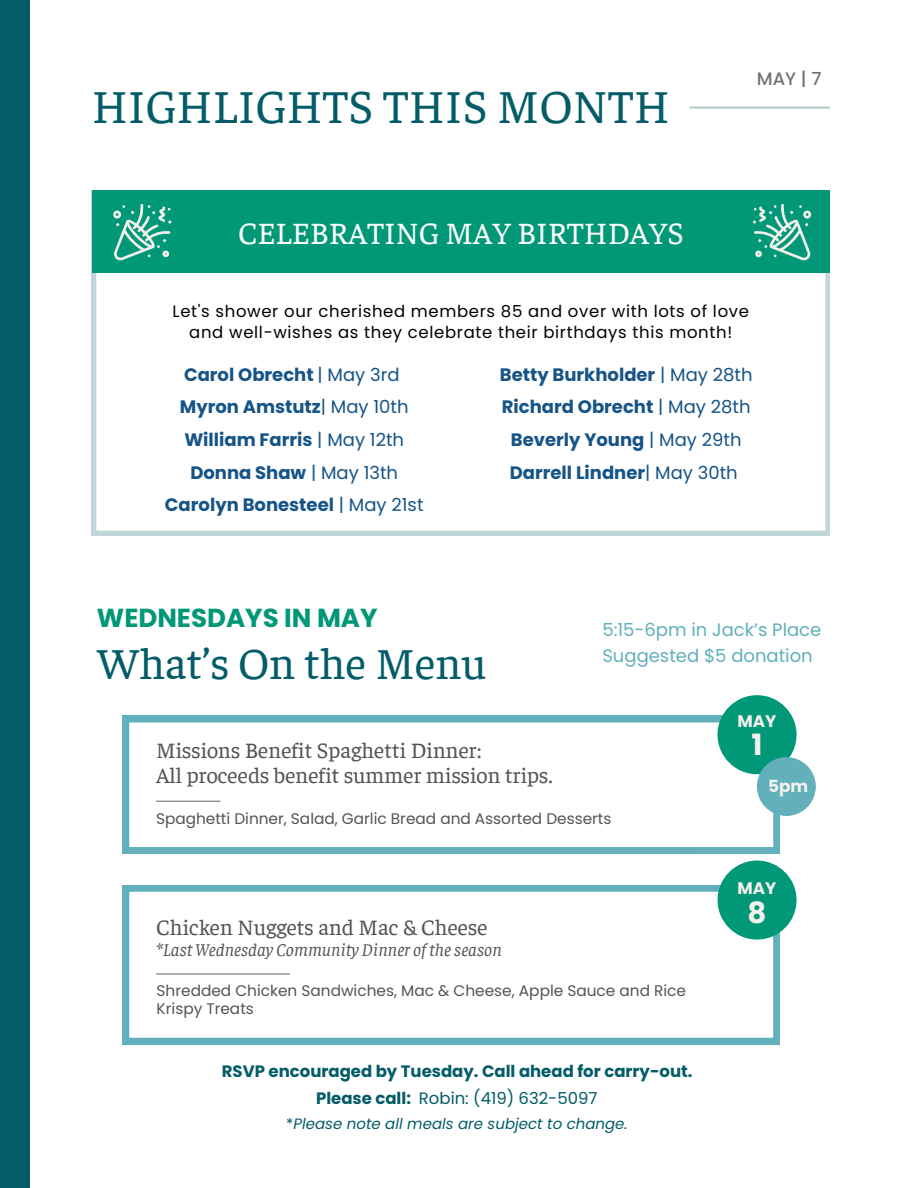
<style>
.page{position:relative;width:918px;height:1188px;background:#fff}
.page>*{position:absolute;margin:0;border:0;box-sizing:border-box;transform-origin:0 0}
.t1{font:48px "Faustina";color:#035c67}
.t2{font:45px "Faustina";color:#035c67}
.t3{font:31.5px "Faustina";color:#fff}
.t4{font:700 29.25px "Poppins";color:#f4f0ed}
.t5{font:700 26.1px "Poppins";color:#009877}
.t6{font:22.35px/24.8px "Faustina";color:#545454}
.t7{font:700 18px "Poppins";color:#165487}
.t8{font:18px "Poppins";color:#61b0bc}
.t9{font:500 18px "Poppins";color:#737373}
.t10{font:italic 17.85px "Faustina";color:#545454}
.t11{font:700 16.8px "Poppins";color:#f4f0ed}
.t12{font:16.5px/21.3px "Poppins";letter-spacing:.04em;color:#000;text-align:center}
.t13{font:700 16.5px "Poppins";color:#035c67}
.t14{font:16.5px "Poppins";color:#035c67}
.t15{font:15.3px/17.9px "Poppins";color:#545454}
.t16{font:italic 15px "Poppins";color:#035c67}
.s1{font-weight:400}
.s2{font-weight:700}
.s3{font-style:normal}
</style>
<div class="page">
<hr style="left:690px;top:106px;width:140px;height:3px;background:#b5cdcf">
<div style="left:0;top:0;width:30px;height:1188px;background:#035c67"></div>
<svg style="left:92px;top:273px;width:738px;height:262px"></svg>
<div style="left:92px;top:191px;width:738px;height:82px;background:#009877"></div>
<svg style="left:113px;top:204px;width:59px;height:57px"></svg>
<svg style="left:753px;top:204px;width:58px;height:57px"></svg>
<svg style="left:122px;top:885px;width:657px;height:159px"></svg>
<hr style="left:156px;top:973px;width:134px;height:2px;background:#737373">
<svg style="left:122px;top:716px;width:657px;height:138px"></svg>
<div style="left:718px;top:695px;width:79px;height:79px;background:#009877;border-radius:50%"></div>
<div style="left:718px;top:861px;width:79px;height:79px;background:#009877;border-radius:50%"></div>
<div style="left:757px;top:757px;width:59px;height:59px;background:#61b0bc;border-radius:50%"></div>
<hr style="left:156px;top:801px;width:64px;height:1px;background:#737373">
<h1 class="t1" style="left:92px;top:73px;width:580px">HIGHLIGHTS THIS MONTH</h1>
<h6 class="t9" style="left:757px;top:66px;width:66px">MAY | 7</h6>
<p class="t3" style="left:238px;top:211px;width:447px">CELEBRATING MAY BIRTHDAYS</p>
<p class="t12" style="left:173px;top:300px;width:578px">Let's shower our cherished members 85 and over with lots of love and well-wishes as they celebrate their birthdays this month!</p>
<h3 class="t7" style="left:184px;top:362px;width:217px">Carol Obrecht <span class="s1">| May 3rd</span></h3>
<p class="t7" style="left:180px;top:395px;width:230px">Myron Amstutz<span class="s1">| May 10th</span></p>
<p class="t7" style="left:184px;top:427px;width:221px">William Farris <span class="s1">| May 12th</span></p>
<p class="t7" style="left:190px;top:460px;width:209px">Donna Shaw <span class="s1">| May 13th</span></p>
<p class="t7" style="left:165px;top:492px;width:260px">Carolyn Bonesteel <span class="s1">| May 21st</span></p>
<p class="t7" style="left:500px;top:362px;width:254px">Betty Burkholder <span class="s1">| May 28th</span></p>
<p class="t7" style="left:502px;top:395px;width:250px">Richard Obrecht <span class="s1">| May 28th</span></p>
<p class="t7" style="left:511px;top:427px;width:232px">Beverly Young <span class="s1">| May 29th</span></p>
<p class="t7" style="left:510px;top:460px;width:230px">Darrell Lindner<span class="s1">| May 30th</span></p>
<p class="t5" style="left:97px;top:600px;width:282px">WEDNESDAYS IN MAY</p>
<p class="t2" style="left:97px;top:632px;width:391px">What’s On the Menu</p>
<h6 class="t8" style="left:602px;top:617px;width:220px">5:15-6pm in Jack’s Place</h6>
<p class="t8" style="left:602px;top:643px;width:212px">Suggested $5 donation</p>
<p class="t6" style="left:156px;top:737px;width:398px">Missions Benefit Spaghetti Dinner:<br>All proceeds benefit summer mission trips.</p>
<p class="t15" style="left:156px;top:809px;width:457px">Spaghetti Dinner, Salad, Garlic Bread and Assorted Desserts</p>
<p class="t6" style="left:156px;top:913px;width:333px">Chicken Nuggets and Mac &amp; Cheese</p>
<h4 class="t10" style="left:156px;top:937px;width:347px">*Last Wednesday Community Dinner of the season</h4>
<h2 class="t15" style="left:157px;top:982px;width:531px">Shredded Chicken Sandwiches, Mac &amp; Cheese, Apple Sauce and Rice<br>Krispy Treats</h2>
<p class="t13" style="left:222px;top:1059px;width:472px">RSVP encouraged by Tuesday. Call ahead for carry-out.</p>
<p class="t14" style="left:316px;top:1086px;width:283px"><span class="s2">Please call:</span> Robin: (419) 632-5097</p>
<p class="t16" style="left:286px;top:1114px;width:343px"><span class="s3">*</span>Please note all meals are subject to change.</p>
<h6 class="t11" style="left:738px;top:709px;width:40px">MAY</h6>
<h6 class="t4" style="left:752px;top:725px;width:13px">1</h6>
<p class="t11" style="left:768px;top:775px;width:41px">5pm</p>
<h5 class="t11" style="left:738px;top:877px;width:40px">MAY</h5>
<h5 class="t4" style="left:748px;top:892px;width:20px">8</h5>
</div>
